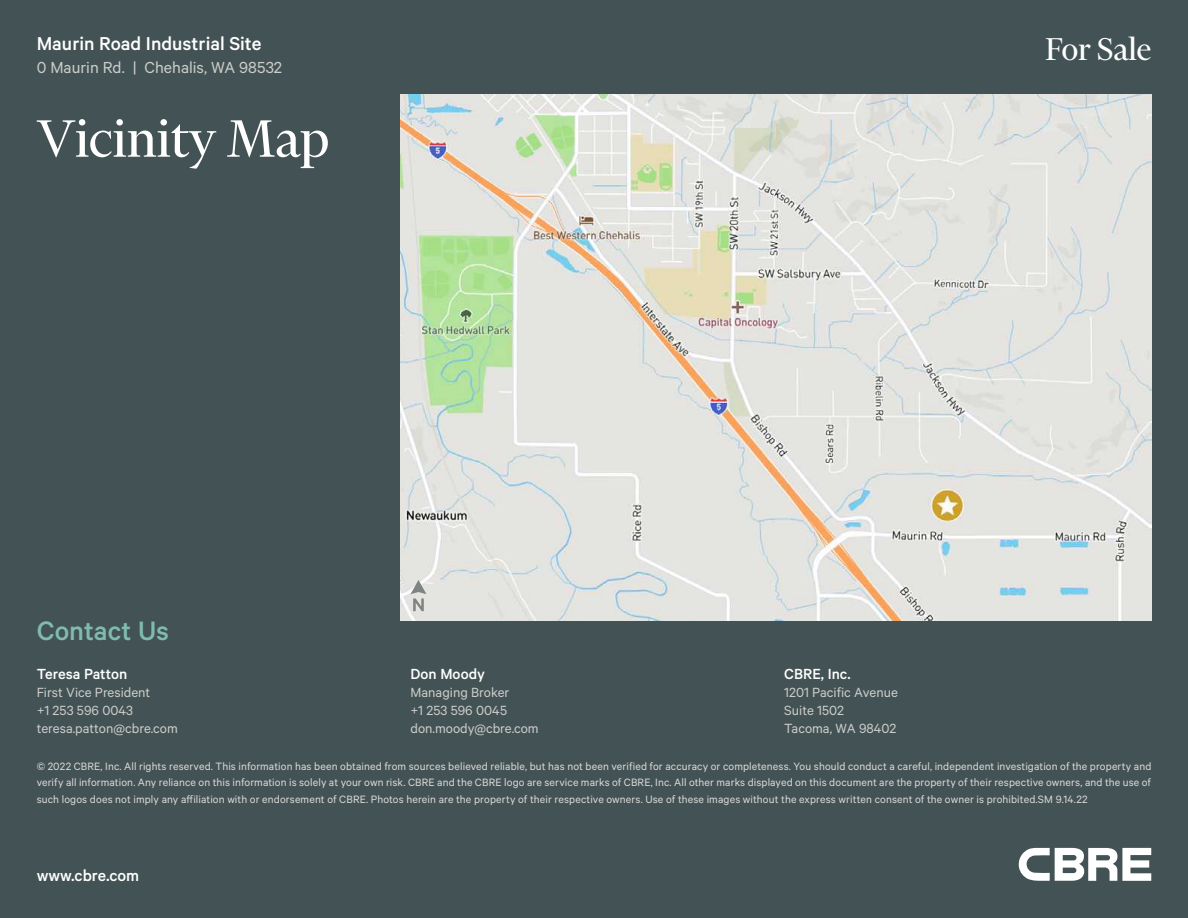
<style>
.page{position:relative;width:1188px;height:918px;background:#435254}
.page>*{position:absolute;margin:0;border:0;box-sizing:border-box;transform-origin:0 0}
.t1{font:60px "Financier Display";color:#fff}
.t2{font:36px "Financier Display";color:#fff}
.t3{font:500 30px "Calibre";color:#80bcad}
.t4{font:500 21px "Calibre";color:#fff}
.t5{font:18px "Calibre";color:#cbcdca}
.t6{font:500 18px "Calibre";color:#fff}
.t7{font:500 16.5px "Calibre";color:#fff}
.t8{font:15px/18px "Calibre";color:#cbcdca}
.t9{font:12px/16.5px "Calibre";letter-spacing:.01em;color:#d9dad7;text-align:justify}
</style>
<div class="page">
<svg style="left:1019px;top:848px;width:132px;height:33px"></svg>
<img style="left:400px;top:94px;width:751px;height:527px">
<svg style="left:410px;top:580px;width:16px;height:31px"></svg>
<h3 class="t4" style="left:37px;top:32px;width:226px">Maurin Road Industrial Site</h3>
<h3 class="t5" style="left:37px;top:57px;width:247px">0 Maurin Rd. | Chehalis, WA 98532</h3>
<h1 class="t1" style="left:37px;top:107px;width:294px">Vicinity Map</h1>
<h2 class="t2" style="left:1046px;top:30px;width:107px">For Sale</h2>
<h3 class="t3" style="left:37px;top:614px;width:134px">Contact Us</h3>
<h3 class="t7" style="left:37px;top:664px;width:92px">Teresa Patton</h3>
<p class="t8" style="left:37px;top:683px;width:143px">First Vice President<br>+1 253 596 0043 teresa.patton@cbre.com</p>
<h3 class="t7" style="left:410px;top:664px;width:76px">Don Moody</h3>
<p class="t8" style="left:410px;top:683px;width:130px">Managing Broker<br>+1 253 596 0045 don.moody@cbre.com</p>
<h3 class="t7" style="left:784px;top:664px;width:68px">CBRE, Inc.</h3>
<p class="t8" style="left:784px;top:683px;width:115px">1201 Pacific Avenue<br>Suite 1502<br>Tacoma, WA 98402</p>
<p class="t9" style="left:37px;top:757px;width:1116px">© 2022 CBRE, Inc. All rights reserved. This information has been obtained from sources believed reliable, but has not been verified for accuracy or completeness. You should conduct a careful, independent investigation of the property and verify all information. Any reliance on this information is solely at your own risk. CBRE and the CBRE logo are service marks of CBRE, Inc. All other marks displayed on this document are the property of their respective owners, and the use of such logos does not imply any affiliation with or endorsement of CBRE. Photos herein are the property of their respective owners. Use of these images without the express written consent of the owner is prohibited.SM 9.14.22</p>
<h3 class="t6" style="left:37px;top:865px;width:104px">www.cbre.com</h3>
</div>
